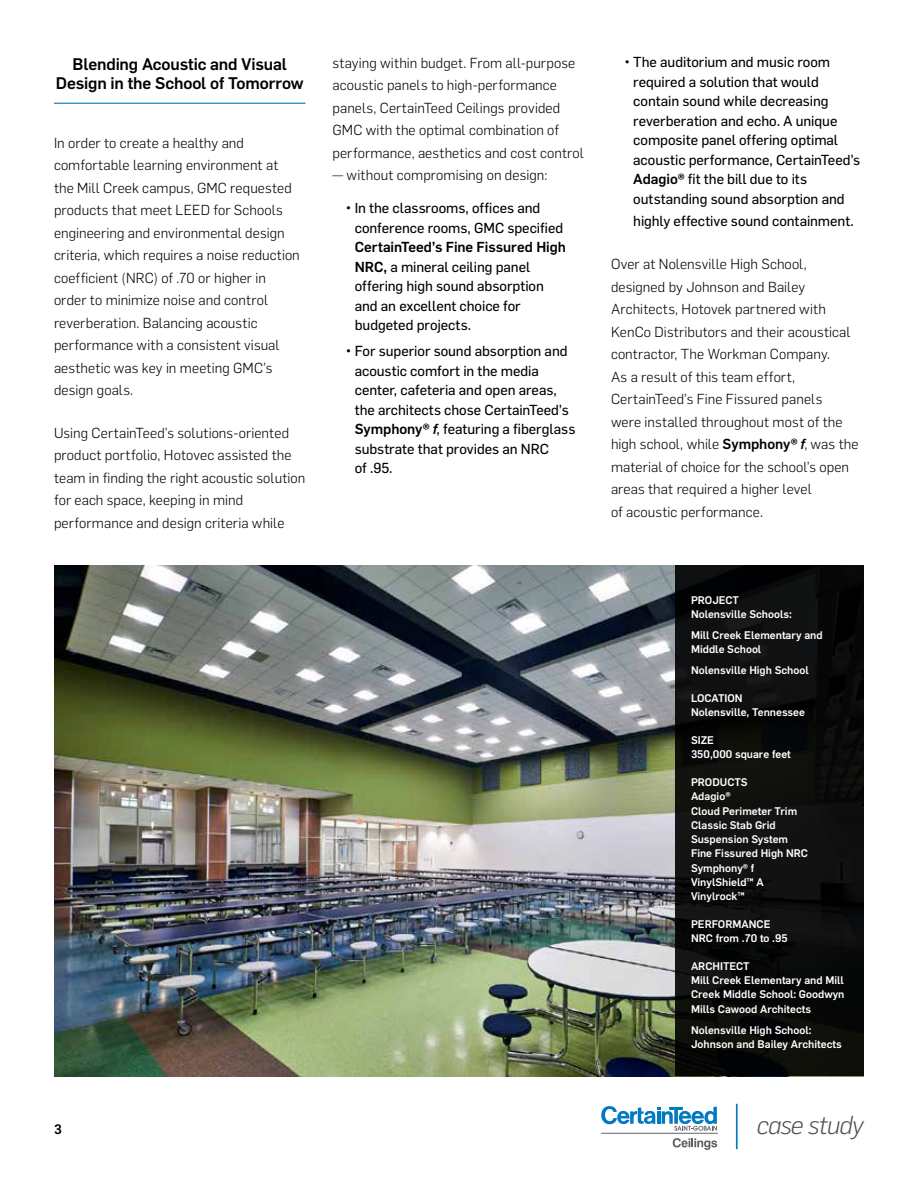
<style>
.page{position:relative;width:918px;height:1188px;background:#fff}
.page>*{position:absolute;margin:0;border:0;box-sizing:border-box;transform-origin:0 0}
.t1{font:italic 300 25.5px "Flama";letter-spacing:-.035em;color:#4f4f51}
.t2{font:500 16.5px/19.5px "Flama";letter-spacing:-.01em;color:#000;text-align:center}
.t3{font:300 14.25px/22.5px "Flama";letter-spacing:.005em;color:#000}
.t4{font:14.25px/19.5px "Flama Basic";color:#000}
.t5{font:500 14.25px "Flama";letter-spacing:-.005em;color:#000}
.t6{font:500 13.5px "Flama";color:#000}
.t7{font:500 10.8px/14.2px "Flama";color:#fff}
.s1{font-family:"Flama";font-weight:500}
.s2{font-family:"Helvetica Neue";font-weight:500;font-style:italic}
.s3{font-weight:500}
</style>
<div class="page">
<hr style="left:54px;top:103px;width:252px;height:1px;background:#0079c1">
<hr style="left:736px;top:1104px;width:2px;height:45px;background:#0079c1">
<hr style="left:601px;top:1133px;width:117px;height:1px;background:#636466">
<svg style="left:601px;top:1106px;width:116px;height:25px"></svg>
<svg style="left:673px;top:1138px;width:44px;height:12px"></svg>
<img style="left:54px;top:565px;width:621px;height:511px">
<div style="left:675px;top:565px;width:189px;height:511px;background:linear-gradient(to right,#0e0f0e,#0a0b0a)"></div>
<p class="t2" style="left:56px;top:53px;width:249px">Blending Acoustic and Visual<br>Design in the School of Tomorrow</p>
<p class="t3" style="left:54px;top:131px;width:247px">In order to create a healthy and comfortable learning environment at the Mill Creek campus, GMC requested products that meet LEED for Schools engineering and environmental design criteria, which requires a noise reduction coefficient (NRC) of .70 or higher in order to minimize noise and control reverberation. Balancing acoustic performance with a consistent visual aesthetic was key in meeting GMC’s design goals.</p>
<p class="t3" style="left:54px;top:421px;width:253px">Using CertainTeed’s solutions-oriented product portfolio, Hotovec assisted the team in finding the right acoustic solution for each space, keeping in mind performance and design criteria while</p>
<p class="t3" style="left:333px;top:50px;width:253px">staying within budget. From all-purpose acoustic panels to high-performance panels, CertainTeed Ceilings provided GMC with the optimal combination of performance, aesthetics and cost control</p>
<p class="t3" style="left:333px;top:163px;width:216px">— without compromising on design:</p>
<p class="t4" style="left:355px;top:197px;width:210px;text-indent:-9px">• In the classrooms, offices and conference rooms, GMC specified</p>
<p class="t5" style="left:355px;top:237px;width:213px">CertainTeed’s Fine Fissured High</p>
<p class="t4" style="left:355px;top:256px;width:191px"><span class="s1">NRC,</span> a mineral ceiling panel offering high sound absorption and an excellent choice for budgeted projects.</p>
<p class="t4" style="left:355px;top:341px;width:222px;text-indent:-9px">• For superior sound absorption and acoustic comfort in the media center, cafeteria and open areas, the architects chose CertainTeed’s<br><span class="s1">Symphony®</span> <span class="s2">f</span>, featuring a fiberglass substrate that provides an NRC<br>of .95.</p>
<p class="t4" style="left:633px;top:52px;width:229px;text-indent:-9px">• The auditorium and music room required a solution that would contain sound while decreasing reverberation and echo. A unique composite panel offering optimal acoustic performance, CertainTeed’s<br><span class="s1">Adagio®</span> fit the bill due to its outstanding sound absorption and</p>
<p class="t4" style="left:633px;top:211px;width:222px">highly effective sound containment.</p>
<p class="t3" style="left:611px;top:252px;width:249px">Over at Nolensville High School, designed by Johnson and Bailey Architects, Hotovek partnered with KenCo Distributors and their acoustical contractor, The Workman Company.<br>As a result of this team effort, CertainTeed’s Fine Fissured panels<br>were installed throughout most of the high school, while <span class="s3">Symphony®</span> <span class="s2">f</span>, was the material of choice for the school’s open areas that required a higher level<br>of acoustic performance.</p>
<p class="t7" style="left:691px;top:592px;width:102px">PROJECT<br>Nolensville Schools:</p>
<p class="t7" style="left:691px;top:627px;width:133px">Mill Creek Elementary and<br>Middle School</p>
<p class="t7" style="left:691px;top:663px;width:119px">Nolensville High School</p>
<p class="t7" style="left:691px;top:690px;width:116px">LOCATION<br>Nolensville, Tennessee</p>
<p class="t7" style="left:691px;top:732px;width:101px">SIZE<br>350,000 square feet</p>
<p class="t7" style="left:691px;top:774px;width:119px">PRODUCTS<br>Adagio®<br>Cloud Perimeter Trim<br>Classic Stab Grid<br>Suspension System<br>Fine Fissured High NRC<br>Symphony® f<br>VinylShield™ A<br>Vinylrock™</p>
<p class="t7" style="left:691px;top:916px;width:98px">PERFORMANCE<br>NRC from .70 to .95</p>
<p class="t7" style="left:691px;top:958px;width:155px">ARCHITECT<br>Mill Creek Elementary and Mill<br>Creek Middle School: Goodwyn<br>Mills Cawood Architects</p>
<p class="t7" style="left:691px;top:1022px;width:152px">Nolensville High School:<br>Johnson and Bailey Architects</p>
<p class="t6" style="left:54px;top:1119px;width:9px">3</p>
<h1 class="t1" style="left:757px;top:1108px;width:109px">case study</h1>
</div>
